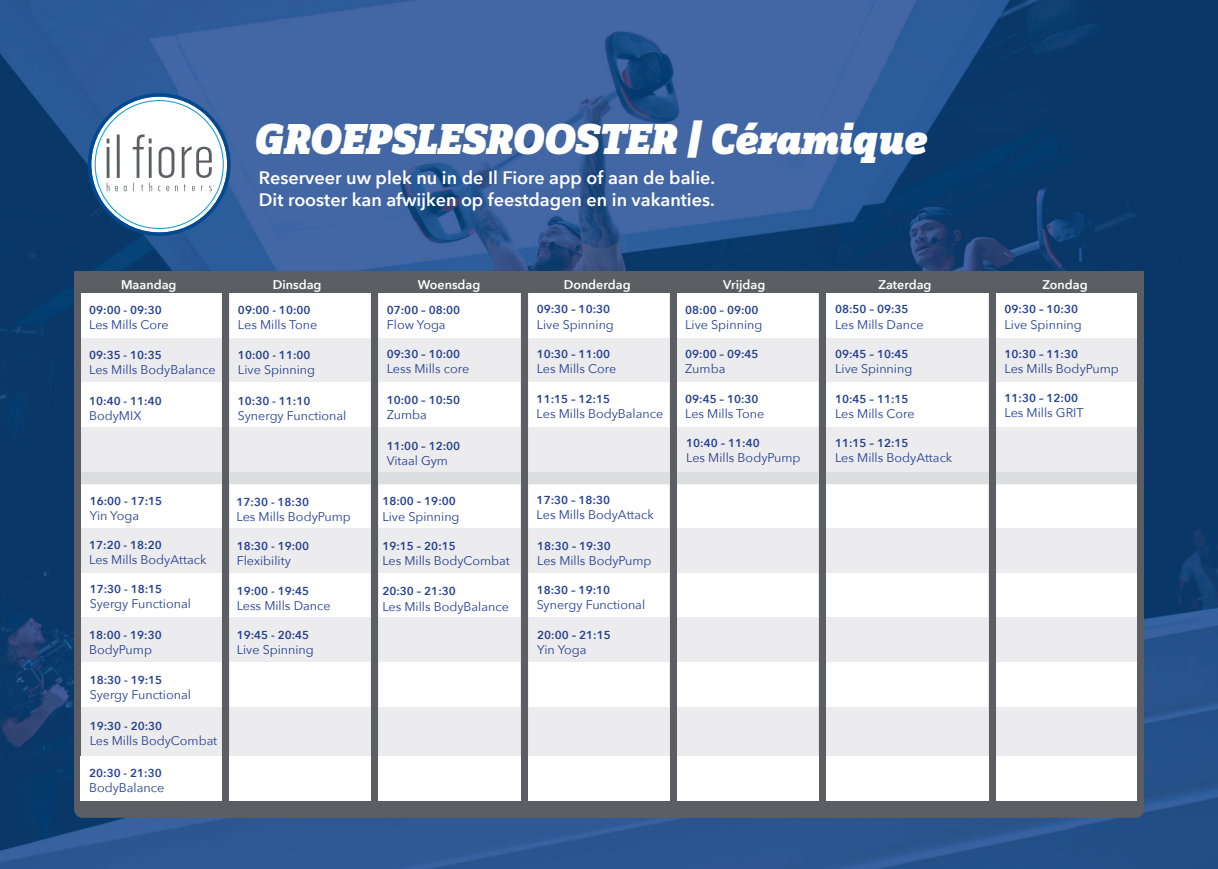
<style>
.page{position:relative;width:1218px;height:869px;background:#fff}
.page>*{position:absolute;margin:0;border:0;box-sizing:border-box;transform-origin:0 0}
.t1{font:italic 900 45px "Zine Slab Dis";color:#fff}
.t2{font:600 18px/21.6px "Avenir Next";color:#fff}
.t3{font:12.6px "Avenir Next";color:#253f8e}
.t4{font:600 12.6px "Avenir Next";color:#fff}
.t5{font:600 11.5px "Avenir Next";color:#253f8e}
</style>
<div class="page">
<img style="left:0;top:0;width:1218px;height:869px">
<div style="left:81px;top:707px;width:1056px;height:49px;background:#ececee"></div>
<div style="left:81px;top:662px;width:1056px;height:45px;background:#fff"></div>
<div style="left:81px;top:617px;width:1056px;height:45px;background:#ececee"></div>
<div style="left:81px;top:572px;width:1056px;height:45px;background:#fff"></div>
<div style="left:81px;top:528px;width:1056px;height:45px;background:#ececee"></div>
<div style="left:81px;top:483px;width:1056px;height:45px;background:#fff"></div>
<div style="left:81px;top:472px;width:1057px;height:12px;background:#dcdddf"></div>
<div style="left:81px;top:427px;width:1056px;height:45px;background:#ececee"></div>
<div style="left:81px;top:382px;width:1056px;height:45px;background:#fff"></div>
<div style="left:81px;top:338px;width:1056px;height:44px;background:#ececee"></div>
<div style="left:81px;top:293px;width:1056px;height:45px;background:#fff"></div>
<svg style="left:88px;top:93px;width:143px;height:143px"></svg>
<div style="left:988px;top:287px;width:8px;height:478px;border:1px solid #dcdddf"></div>
<div style="left:818px;top:287px;width:8px;height:478px;border:1px solid #dcdddf"></div>
<div style="left:669px;top:287px;width:8px;height:524px;border:1px solid #dcdddf"></div>
<div style="left:520px;top:287px;width:8px;height:478px;border:1px solid #dcdddf"></div>
<div style="left:370px;top:287px;width:8px;height:478px;border:1px solid #dcdddf"></div>
<div style="left:222px;top:287px;width:8px;height:478px;border:1px solid #dcdddf"></div>
<svg style="left:74px;top:271px;width:1069px;height:1px"></svg>
<div style="left:74px;top:801px;width:1069px;height:17px;background:#5b5f63"></div>
<div style="left:74px;top:293px;width:7px;height:508px;background:#5b5f63"></div>
<div style="left:74px;top:272px;width:1070px;height:21px;background:#5b5f63"></div>
<div style="left:1137px;top:293px;width:6px;height:508px;background:#5b5f63"></div>
<div style="left:81px;top:756px;width:1056px;height:45px;background:#fff"></div>
<div style="left:222px;top:293px;width:7px;height:516px;background:#5b5f63"></div>
<div style="left:989px;top:288px;width:6px;height:516px;background:#5b5f63"></div>
<div style="left:819px;top:293px;width:7px;height:518px;background:#5b5f63"></div>
<div style="left:371px;top:293px;width:7px;height:513px;background:#5b5f63"></div>
<div style="left:521px;top:290px;width:7px;height:516px;background:#5b5f63"></div>
<div style="left:670px;top:293px;width:7px;height:518px;background:#5b5f63"></div>
<h1 class="t1" style="left:253px;top:115px;width:674px">GROEPSLESROOSTER | Céramique</h1>
<h2 class="t2" style="left:259px;top:167px;width:458px">Reserveer uw plek nu in de Il Fiore app of aan de balie.<br>Dit rooster kan afwĳken op feestdagen en in vakanties.</h2>
<p class="t4" style="left:121px;top:273px;width:57px">Maandag</p>
<p class="t4" style="left:273px;top:273px;width:50px">Dinsdag</p>
<p class="t4" style="left:418px;top:273px;width:64px">Woensdag</p>
<p class="t4" style="left:564px;top:273px;width:68px">Donderdag</p>
<p class="t4" style="left:723px;top:273px;width:44px">Vrĳdag</p>
<p class="t4" style="left:878px;top:273px;width:54px">Zaterdag</p>
<p class="t4" style="left:1042px;top:273px;width:47px">Zondag</p>
<p class="t5" style="left:89px;top:300px;width:74px">09:00 - 09:30</p>
<p class="t3" style="left:89px;top:314px;width:81px">Les Mills Core</p>
<p class="t5" style="left:89px;top:345px;width:74px">09:35 - 10:35</p>
<p class="t3" style="left:89px;top:359px;width:128px">Les Mills BodyBalance</p>
<p class="t5" style="left:89px;top:391px;width:74px">10:40 - 11:40</p>
<p class="t3" style="left:89px;top:405px;width:54px">BodyMIX</p>
<p class="t5" style="left:238px;top:300px;width:74px">09:00 - 10:00</p>
<p class="t3" style="left:238px;top:314px;width:81px">Les Mills Tone</p>
<p class="t5" style="left:238px;top:345px;width:74px">10:00 - 11:00</p>
<p class="t3" style="left:238px;top:359px;width:79px">Live Spinning</p>
<p class="t5" style="left:238px;top:391px;width:74px">10:30 - 11:10</p>
<p class="t3" style="left:238px;top:405px;width:110px">Synergy Functional</p>
<p class="t5" style="left:90px;top:491px;width:74px">16:00 - 17:15</p>
<p class="t3" style="left:90px;top:505px;width:51px">Yin Yoga</p>
<p class="t5" style="left:89px;top:535px;width:74px">17:20 - 18:20</p>
<p class="t3" style="left:89px;top:549px;width:119px">Les Mills BodyAttack</p>
<p class="t5" style="left:90px;top:579px;width:74px">17:30 - 18:15</p>
<p class="t3" style="left:90px;top:593px;width:103px">Syergy Functional</p>
<p class="t5" style="left:89px;top:625px;width:74px">18:00 - 19:30</p>
<p class="t3" style="left:89px;top:639px;width:64px">BodyPump</p>
<p class="t5" style="left:90px;top:670px;width:74px">18:30 - 19:15</p>
<p class="t3" style="left:90px;top:684px;width:103px">Syergy Functional</p>
<p class="t5" style="left:90px;top:716px;width:74px">19:30 - 20:30</p>
<p class="t3" style="left:90px;top:730px;width:129px">Les Mills BodyCombat</p>
<p class="t5" style="left:89px;top:763px;width:74px">20:30 - 21:30</p>
<p class="t3" style="left:89px;top:777px;width:77px">BodyBalance</p>
<p class="t5" style="left:236px;top:492px;width:74px">17:30 - 18:30</p>
<p class="t3" style="left:236px;top:506px;width:116px">Les Mills BodyPump</p>
<p class="t5" style="left:237px;top:536px;width:74px">18:30 - 19:00</p>
<p class="t3" style="left:237px;top:550px;width:56px">Flexibility</p>
<p class="t5" style="left:237px;top:581px;width:74px">19:00 - 19:45</p>
<p class="t3" style="left:237px;top:595px;width:95px">Less Mills Dance</p>
<p class="t5" style="left:237px;top:625px;width:74px">19:45 - 20:45</p>
<p class="t3" style="left:237px;top:639px;width:79px">Live Spinning</p>
<p class="t5" style="left:387px;top:300px;width:75px">07:00 – 08:00</p>
<p class="t3" style="left:387px;top:314px;width:60px">Flow Yoga</p>
<p class="t5" style="left:387px;top:344px;width:75px">09:30 – 10:00</p>
<p class="t3" style="left:387px;top:358px;width:84px">Less Mills core</p>
<p class="t5" style="left:387px;top:390px;width:75px">10:00 – 10:50</p>
<p class="t3" style="left:387px;top:404px;width:42px">Zumba</p>
<p class="t5" style="left:387px;top:436px;width:75px">11:00 – 12:00</p>
<p class="t3" style="left:387px;top:450px;width:63px">Vitaal Gym</p>
<p class="t5" style="left:382px;top:492px;width:75px">18:00 – 19:00</p>
<p class="t3" style="left:382px;top:505px;width:79px">Live Spinning</p>
<p class="t5" style="left:382px;top:536px;width:75px">19:15 – 20:15</p>
<p class="t3" style="left:382px;top:550px;width:129px">Les Mills BodyCombat</p>
<p class="t5" style="left:382px;top:581px;width:75px">20:30 – 21:30</p>
<p class="t3" style="left:382px;top:595px;width:128px">Les Mills BodyBalance</p>
<p class="t5" style="left:537px;top:300px;width:75px">09:30 – 10:30</p>
<p class="t3" style="left:537px;top:313px;width:79px">Live Spinning</p>
<p class="t5" style="left:537px;top:344px;width:75px">10:30 – 11:00</p>
<p class="t3" style="left:537px;top:358px;width:81px">Les Mills Core</p>
<p class="t5" style="left:536px;top:389px;width:75px">11:15 – 12:15</p>
<p class="t3" style="left:536px;top:403px;width:128px">Les Mills BodyBalance</p>
<p class="t5" style="left:536px;top:490px;width:75px">17:30 – 18:30</p>
<p class="t3" style="left:536px;top:504px;width:119px">Les Mills BodyAttack</p>
<p class="t5" style="left:537px;top:536px;width:75px">18:30 – 19:30</p>
<p class="t3" style="left:537px;top:550px;width:116px">Les Mills BodyPump</p>
<p class="t5" style="left:537px;top:580px;width:75px">18:30 – 19:10</p>
<p class="t3" style="left:537px;top:594px;width:110px">Synergy Functional</p>
<p class="t5" style="left:537px;top:625px;width:75px">20:00 – 21:15</p>
<p class="t3" style="left:537px;top:639px;width:51px">Yin Yoga</p>
<p class="t5" style="left:685px;top:300px;width:75px">08:00 – 09:00</p>
<p class="t3" style="left:685px;top:314px;width:79px">Live Spinning</p>
<p class="t5" style="left:685px;top:344px;width:75px">09:00 – 09:45</p>
<p class="t3" style="left:685px;top:358px;width:42px">Zumba</p>
<p class="t5" style="left:685px;top:389px;width:75px">09:45 – 10:30</p>
<p class="t3" style="left:685px;top:403px;width:81px">Les Mills Tone</p>
<p class="t5" style="left:686px;top:433px;width:75px">10:40 – 11:40</p>
<p class="t3" style="left:686px;top:447px;width:116px">Les Mills BodyPump</p>
<p class="t5" style="left:835px;top:300px;width:75px">08:50 – 09:35</p>
<p class="t3" style="left:835px;top:313px;width:90px">Les Mills Dance</p>
<p class="t5" style="left:835px;top:344px;width:75px">09:45 – 10:45</p>
<p class="t3" style="left:835px;top:358px;width:79px">Live Spinning</p>
<p class="t5" style="left:835px;top:389px;width:75px">10:45 – 11:15</p>
<p class="t3" style="left:835px;top:403px;width:81px">Les Mills Core</p>
<p class="t5" style="left:835px;top:433px;width:75px">11:15 – 12:15</p>
<p class="t3" style="left:835px;top:447px;width:119px">Les Mills BodyAttack</p>
<p class="t5" style="left:1004px;top:300px;width:75px">09:30 – 10:30</p>
<p class="t3" style="left:1004px;top:313px;width:79px">Live Spinning</p>
<p class="t5" style="left:1004px;top:344px;width:75px">10:30 – 11:30</p>
<p class="t3" style="left:1004px;top:358px;width:116px">Les Mills BodyPump</p>
<p class="t5" style="left:1004px;top:388px;width:75px">11:30 – 12:00</p>
<p class="t3" style="left:1004px;top:402px;width:81px">Les Mills GRIT</p>
</div>
